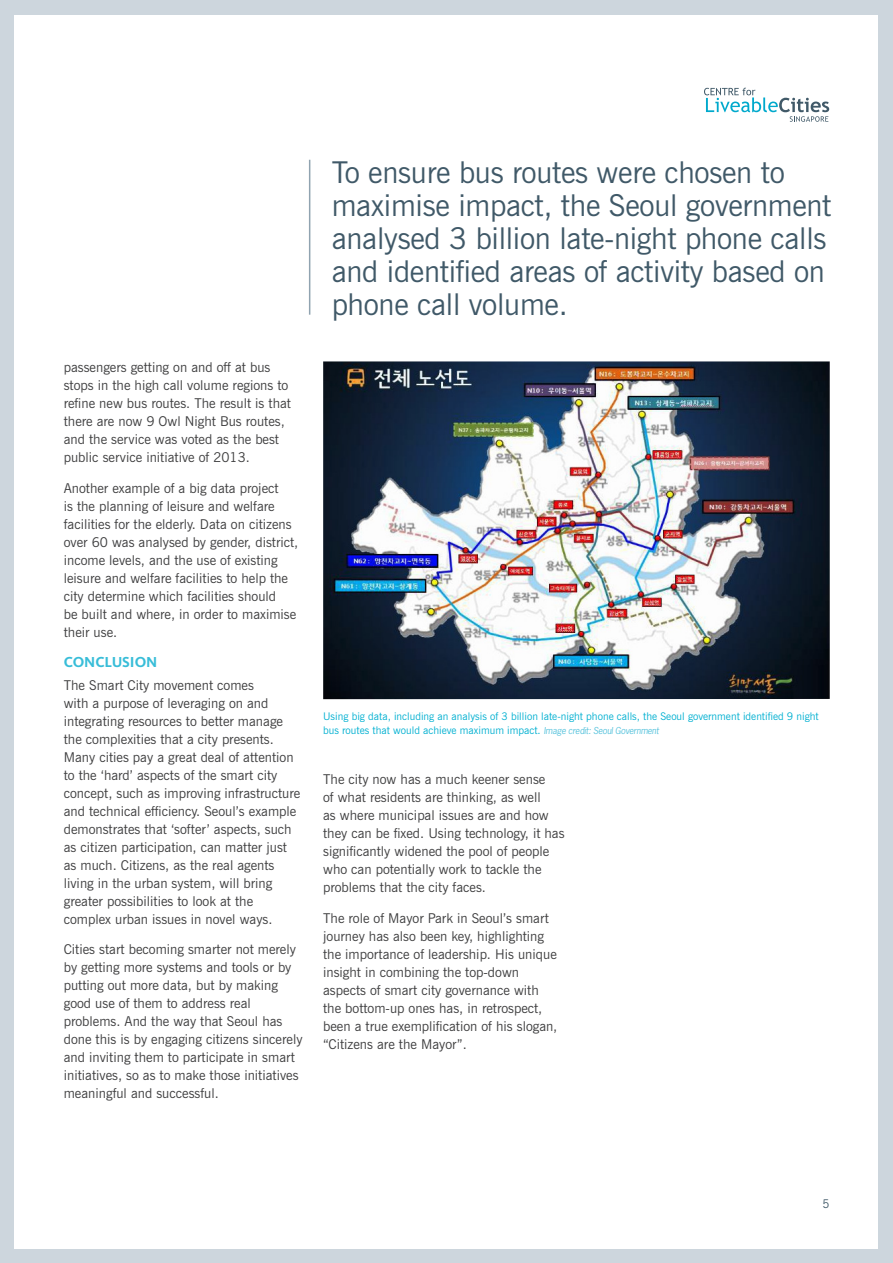
<style>
.page{position:relative;width:893px;height:1263px;background:#cdd6dd}
.page>*{position:absolute;margin:0;border:0;box-sizing:border-box;transform-origin:0 0}
.t1{font:30px/33px "News Gothic BT";letter-spacing:-.01em;color:#405968}
.t2{font:700 15px "Kievit OT";letter-spacing:-.005em;color:#38bdd8}
.t3{font:13.5px/18px "News Gothic BT";color:#3e3e3f}
.t4{font:12px "News Gothic BT";color:#405968;scale:.95 1}
.t5{font:10.5px/13.5px "News Gothic BT";color:#00b0d1}
.s1{font-family:"News Gothic";font-style:italic;font-size:9px;color:#5bc4dd}
</style>
<div class="page">
<div style="left:15px;top:15px;width:863px;height:1233px;background:#fff"></div>
<svg style="left:704px;top:88px;width:125px;height:34px"></svg>
<hr style="left:309px;top:160px;width:1px;height:155px;background:#90a3b0">
<img style="left:323px;top:361px;width:507px;height:338px">
<p class="t3" style="left:64px;top:358px;width:229px">passengers getting on and off at bus stops in the high call volume regions to refine new bus routes. The result is that there are now 9 Owl Night Bus routes, and the service was voted as the best public service initiative of 2013.</p>
<p class="t3" style="left:64px;top:479px;width:236px">Another example of a big data project<br>is the planning of leisure and welfare facilities for the elderly. Data on citizens over 60 was analysed by gender, district, income levels, and the use of existing leisure and welfare facilities to help the city determine which facilities should<br>be built and where, in order to maximise their use.</p>
<p class="t2" style="left:64px;top:653px;width:95px">CONCLUSION</p>
<p class="t3" style="left:64px;top:676px;width:238px">The Smart City movement comes<br>with a purpose of leveraging on and integrating resources to better manage the complexities that a city presents.<br>Many cities pay a great deal of attention to the ‘hard’ aspects of the smart city concept, such as improving infrastructure and technical efficiency. Seoul’s example demonstrates that ‘softer’ aspects, such as citizen participation, can matter just as much. Citizens, as the real agents living in the urban system, will bring greater possibilities to look at the complex urban issues in novel ways.</p>
<p class="t3" style="left:64px;top:940px;width:240px">Cities start becoming smarter not merely by getting more systems and tools or by putting out more data, but by making good use of them to address real problems. And the way that Seoul has done this is by engaging citizens sincerely and inviting them to participate in smart initiatives, so as to make those initiatives meaningful and successful.</p>
<p class="t1" style="left:332px;top:155px;width:501px">To ensure bus routes were chosen to maximise impact, the Seoul government analysed 3 billion late-night phone calls and identified areas of activity based on phone call volume.</p>
<p class="t5" style="left:323px;top:710px;width:497px">Using big data, including an analysis of 3 billion late-night phone calls, the Seoul government identified 9 night bus routes that would achieve maximum impact. <span class="s1">Image credit: Seoul Government</span></p>
<p class="t3" style="left:323px;top:770px;width:243px">The city now has a much keener sense<br>of what residents are thinking, as well<br>as where municipal issues are and how they can be fixed. Using technology, it has significantly widened the pool of people who can potentially work to tackle the problems that the city faces.</p>
<p class="t3" style="left:323px;top:909px;width:236px">The role of Mayor Park in Seoul’s smart journey has also been key, highlighting the importance of leadership. His unique insight in combining the top-down aspects of smart city governance with the bottom-up ones has, in retrospect, been a true exemplification of his slogan, “Citizens are the Mayor”.</p>
<p class="t4" style="left:822px;top:1196px;width:9px">5</p>
</div>
